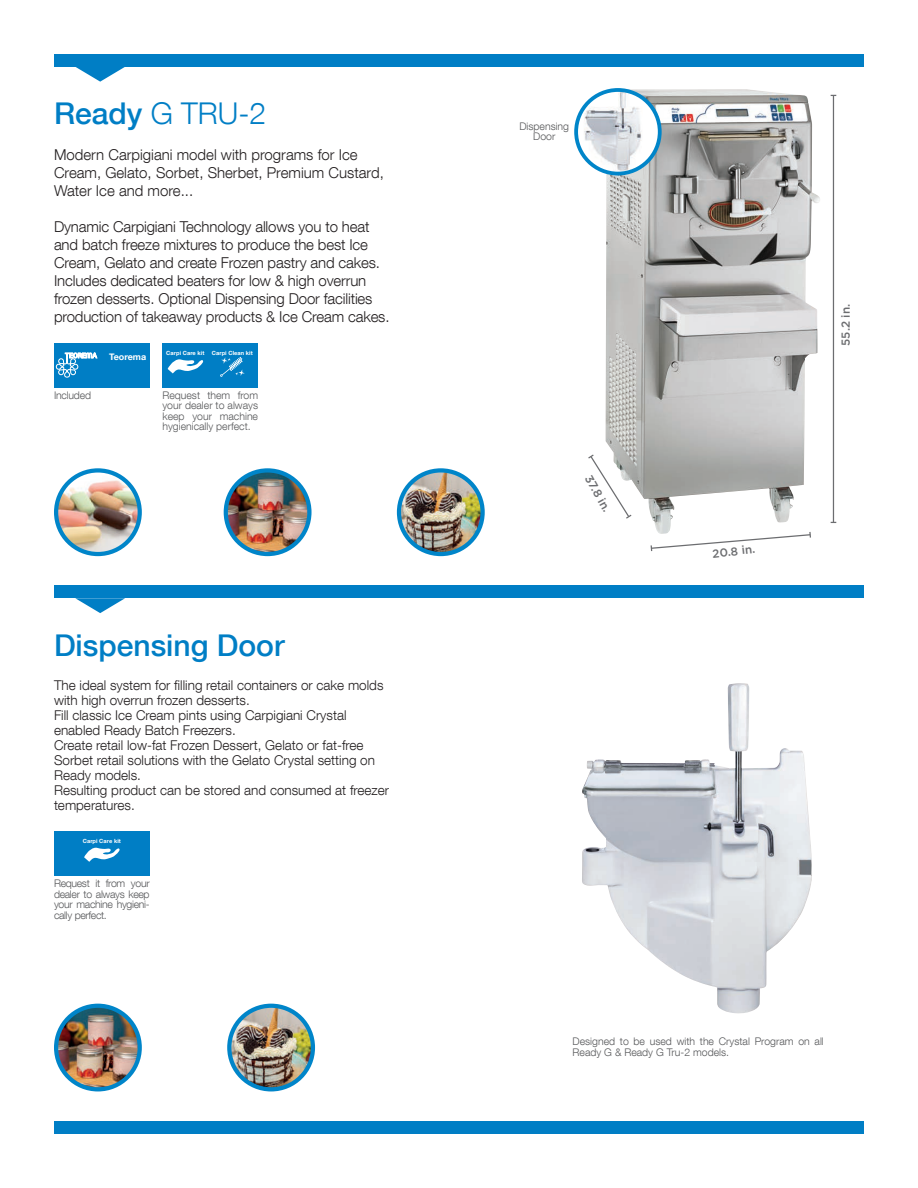
<style>
.page{position:relative;width:918px;height:1188px;background:#fff}
.page>*{position:absolute;margin:0;border:0;box-sizing:border-box;transform-origin:0 0}
.t1{font:500 30px "Helvetica Neue LT Com";color:#007ec5}
.t2{font:300 30px "Helvetica Neue LT Com";color:#007ec5}
.t3{font:300 15px/18px "Helvetica Neue LT Com";letter-spacing:-.01em;color:#231f20}
.t4{font:300 13.5px/15px "Helvetica Neue LT Com";color:#231f20}
.t5{font:500 11.7px "Gotham HTF";color:#6c6d70}
.t6{font:300 10.5px/10.5px "Helvetica Neue LT Com";color:#57585a;text-align:justify}
.t7{font:300 10.5px "Helvetica Neue LT Com";letter-spacing:-.02em;color:#57585a}
.t8{font:700 9px "Helvetica Neue LT Com";color:#fff}
.t9{font:700 5.7px "Helvetica Neue LT Com";letter-spacing:.01em;color:#fff}
.s1{font-weight:500}
</style>
<div class="page">
<img style="left:606px;top:89px;width:185px;height:442px">
<div style="left:54px;top:54px;width:810px;height:13px;background:#007ec5"></div>
<svg style="left:76px;top:67px;width:49px;height:15px"></svg>
<div style="left:54px;top:585px;width:810px;height:13px;background:#007ec5"></div>
<div style="left:54px;top:1121px;width:810px;height:13px;background:#007ec5"></div>
<svg style="left:75px;top:598px;width:50px;height:15px"></svg>
<div style="left:54px;top:343px;width:96px;height:45px;background:#007ec5"></div>
<svg style="left:56px;top:353px;width:41px;height:25px"></svg>
<div style="left:162px;top:343px;width:96px;height:45px;background:#007ec5"></div>
<svg style="left:168px;top:359px;width:35px;height:14px"></svg>
<svg style="left:220px;top:357px;width:25px;height:20px"></svg>
<hr style="left:833px;top:95px;width:1px;height:427px;background:#6c6d70">
<svg style="left:650px;top:531px;width:161px;height:21px"></svg>
<svg style="left:588px;top:453px;width:45px;height:67px"></svg>
<svg style="left:576px;top:90px;width:84px;height:84px"></svg>
<img style="left:584px;top:90px;width:59px;height:82px">
<div style="left:574px;top:88px;width:88px;height:87px;border:4px solid #0085c9;border-radius:50%"></div>
<img style="left:56px;top:470px;width:84px;height:84px;border-radius:42px">
<div style="left:54px;top:468px;width:88px;height:88px;border:4px solid #0085c9;border-radius:50%"></div>
<img style="left:226px;top:470px;width:82px;height:84px">
<div style="left:224px;top:468px;width:88px;height:88px;border:4px solid #0085c9;border-radius:50%"></div>
<img style="left:400px;top:472px;width:83px;height:82px">
<div style="left:397px;top:468px;width:88px;height:88px;border:4px solid #0085c9;border-radius:50%"></div>
<img style="left:56px;top:1006px;width:82px;height:83px">
<div style="left:54px;top:1004px;width:88px;height:87px;border:4px solid #0085c9;border-radius:50%"></div>
<img style="left:231px;top:1007px;width:82px;height:82px">
<div style="left:227px;top:1004px;width:88px;height:87px;border:4px solid #0085c9;border-radius:50%"></div>
<img style="left:582px;top:683px;width:182px;height:331px">
<div style="left:54px;top:831px;width:96px;height:45px;background:#007ec5"></div>
<svg style="left:84px;top:847px;width:36px;height:15px"></svg>
<h1 class="t2" style="left:54px;top:95px;width:214px"><span class="s1">Ready</span> G TRU-2</h1>
<p class="t3" style="left:54px;top:145px;width:331px">Modern Carpigiani model with programs for Ice<br>Cream, Gelato, Sorbet, Sherbet, Premium Custard,<br>Water Ice and more...</p>
<p class="t3" style="left:54px;top:217px;width:337px">Dynamic Carpigiani Technology allows you to heat and batch freeze mixtures to produce the best Ice Cream, Gelato and create Frozen pastry and cakes.<br>Includes dedicated beaters for low &amp; high overrun frozen desserts. Optional Dispensing Door facilities production of takeaway products &amp; Ice Cream cakes.</p>
<p class="t7" style="left:54px;top:389px;width:39px">Included</p>
<p class="t8" style="left:109px;top:351px;width:38px">Teorema</p>
<p class="t9" style="left:166px;top:349px;width:40px">Carpi Care kit</p>
<p class="t9" style="left:212px;top:349px;width:42px">Carpi Clean kit</p>
<p class="t6" style="left:162px;top:390px;width:97px">Request them from your dealer to always keep your machine hygienically perfect.</p>
<h1 class="t1" style="left:54px;top:627px;width:232px">Dispensing Door</h1>
<p class="t4" style="left:54px;top:677px;width:337px">The ideal system for filling retail containers or cake molds with high overrun frozen desserts.<br>Fill classic Ice Cream pints using Carpigiani Crystal enabled Ready Batch Freezers.<br>Create retail low-fat Frozen Dessert, Gelato or fat-free Sorbet retail solutions with the Gelato Crystal setting on Ready models.<br>Resulting product can be stored and consumed at freezer temperatures.</p>
<p class="t9" style="left:83px;top:837px;width:40px">Carpi Care kit</p>
<p class="t6" style="left:54px;top:878px;width:97px">Request it from your dealer to always keep your machine hygieni&shy;cally perfect.</p>
<p class="t6" style="left:519px;top:121px;width:51px;text-align:center">Dispensing<br>Door</p>
<p class="t5" style="left:594px;top:472px;width:42px;rotate:61deg">37.8 in.</p>
<p class="t5" style="left:712px;top:547px;width:44px;rotate:-7deg">20.8 in.</p>
<p class="t5" style="left:839px;top:346px;width:43px;rotate:-90deg">55.2 in.</p>
<p class="t6" style="left:573px;top:1036px;width:253px">Designed to be used with the Crystal Program on all<br>Ready G &amp; Ready G Tru-2 models.</p>
</div>
